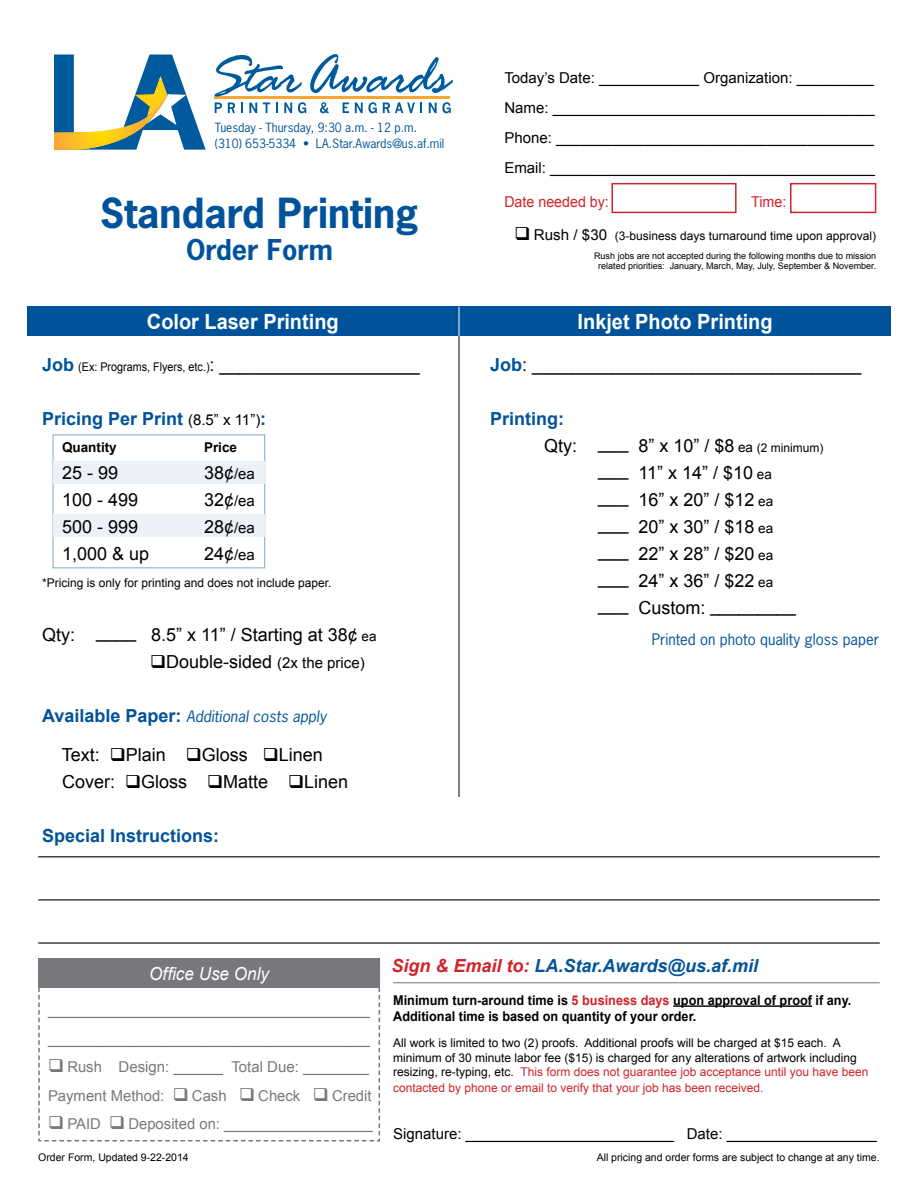
<style>
.page{position:relative;width:918px;height:1188px;background:#fff}
.page>*{position:absolute;margin:0;border:0;box-sizing:border-box;transform-origin:0 0}
.t1{font:700 39px "News Gothic Std";color:#00539b}
.t2{font:700 27px "News Gothic Std";color:#00539b}
.t3{font:700 21px "Arial";color:#fff;scale:.95 1}
.t4{font:18px/27px "Arial";color:#000}
.t5{font:700 18px "Arial";color:#00539b}
.t6{font:italic 700 18px "Arial";color:#00539b}
.t7{font:italic 18px "Arial";color:#fff;scale:.95 1}
.t8{font:15px/30px "Arial";color:#000;text-align:justify}
.t9{font:15px/28.5px "Arial";color:#77787b}
.t10{font:italic 15px "News Gothic Std";color:#00539b}
.t11{font:15px "News Gothic Std";color:#00539b}
.t12{font:15px "Arial";color:#d2232a;scale:.95 1}
.t13{font:700 13.5px/16.2px "Arial";color:#000;scale:.94 1}
.t14{font:700 13.5px "Arial";color:#000}
.t15{font:12px/14.4px "Arial";color:#000}
.t16{font:12px/16.5px "News Gothic Std";color:#00539b}
.t17{font:12px "Arial";color:#d2232a}
.t18{font:12px "Arial";color:#000;scale:.9 1}
.t19{font:10.5px "Arial";color:#000}
.t20{font:9px/10.8px "Arial";color:#000;text-align:center}
.s1{font-size:15px}
.s2{font-weight:700;font-size:18px;color:#00539b}
.s3{font-size:18px}
.s4{font-weight:400;font-size:15px;color:#000}
.s5{font-size:13.5px}
.s6{font-family:"Arial";font-weight:700;font-style:normal;font-size:18px}
.s7{font-weight:700;color:#00539b}
.s8{font-size:12px}
.s9{color:#d2232a}
</style>
<div class="page">
<div style="left:53px;top:435px;width:212px;height:133px;border:1px solid #80a9cd"></div>
<div style="left:53px;top:462px;width:212px;height:22px;background:#ebf1f7"></div>
<div style="left:53px;top:515px;width:212px;height:22px;background:#ebf1f7"></div>
<hr style="left:459px;top:307px;width:1px;height:490px;background:#000">
<div style="left:27px;top:307px;width:432px;height:29px;background:#00539b"></div>
<div style="left:459px;top:307px;width:432px;height:29px;background:#00539b"></div>
<svg style="left:459px;top:307px;width:1px;height:29px"></svg>
<div style="left:611px;top:183px;width:126px;height:30px;background:#fff;border:2px solid #d2232a"></div>
<div style="left:790px;top:183px;width:86px;height:30px;background:#fff;border:2px solid #d2232a"></div>
<hr style="left:393px;top:982px;width:487px;height:1px;background:#77787b">
<svg style="left:38px;top:958px;width:342px;height:184px"></svg>
<div style="left:38px;top:959px;width:342px;height:29px;background:#77787b"></div>
<hr style="left:673px;top:1005px;width:139px;height:2px;background:#000">
<hr style="left:38px;top:856px;width:842px;height:1px;background:#000">
<hr style="left:38px;top:899px;width:842px;height:1px;background:#000">
<hr style="left:38px;top:942px;width:842px;height:2px;background:#000">
<svg style="left:214px;top:54px;width:239px;height:59px"></svg>
<svg style="left:54px;top:55px;width:152px;height:95px"></svg>
<p class="t16" style="left:215px;top:119px;width:231px">Tuesday - Thursday, 9:30 a.m. - 12 p.m. (310) 653-5334 • LA.Star.Awards@us.af.mil</p>
<h1 class="t1" style="left:100px;top:187px;width:320px">Standard Printing</h1>
<h2 class="t2" style="left:186px;top:232px;width:148px">Order Form</h2>
<p class="t8" style="left:504px;top:63px;width:372px">Today’s Date: ____________ Organization: __________ Name: _______________________________________ Phone: _______________________________________ Email: _______________________________________</p>
<p class="t12" style="left:504px;top:192px;width:112px">Date needed by:</p>
<p class="t12" style="left:751px;top:192px;width:38px">Time:</p>
<p class="t15" style="left:515px;top:229px;width:363px">❑ <span class="s1">Rush / $30</span> (3-business days turnaround time upon approval)</p>
<p class="t20" style="left:594px;top:250px;width:284px">Rush jobs are not accepted during the following months due to mission related priorities: January, March, May, July, September &amp; November.</p>
<h3 class="t3" style="left:147px;top:308px;width:203px">Color Laser Printing</h3>
<h3 class="t3" style="left:578px;top:308px;width:207px">Inkjet Photo Printing</h3>
<p class="t18" style="left:42px;top:359px;width:421px"><span class="s2">Job</span> (Ex: Programs, Flyers, etc.)<span class="s3">: ____________________</span></p>
<h3 class="t5" style="left:42px;top:407px;width:226px">Pricing Per Print <span class="s4">(8.5” x 11”)</span>:</h3>
<p class="t14" style="left:62px;top:438px;width:56px">Quantity</p>
<p class="t14" style="left:204px;top:438px;width:35px">Price</p>
<h3 class="t4" style="left:62px;top:459px;width:58px">25 - 99</h3>
<h3 class="t4" style="left:204px;top:459px;width:52px">38¢<span class="s1">/ea</span></h3>
<h3 class="t4" style="left:62px;top:486px;width:78px">100 - 499</h3>
<h3 class="t4" style="left:204px;top:486px;width:52px">32¢<span class="s1">/ea</span></h3>
<h3 class="t4" style="left:62px;top:513px;width:78px">500 - 999</h3>
<h3 class="t4" style="left:204px;top:513px;width:52px">28¢<span class="s1">/ea</span></h3>
<h3 class="t4" style="left:62px;top:540px;width:89px">1,000 &amp; up</h3>
<h3 class="t4" style="left:204px;top:540px;width:52px">24¢<span class="s1">/ea</span></h3>
<p class="t15" style="left:42px;top:575px;width:291px">*Pricing is only for printing and does not include paper.</p>
<h3 class="t4" style="left:42px;top:621px;width:336px">Qty: ____ 8.5” x 11” / Starting at 38¢ <span class="s5">ea</span></h3>
<h3 class="t4" style="left:150px;top:648px;width:216px">❑Double-sided <span class="s1">(2x the price)</span></h3>
<p class="t10" style="left:42px;top:706px;width:286px"><span class="s6">Available Paper:</span> Additional costs apply</p>
<h3 class="t4" style="left:62px;top:741px;width:288px">Text: ❑Plain ❑Gloss ❑Linen<br>Cover: ❑Gloss ❑Matte ❑Linen</h3>
<h3 class="t4" style="left:490px;top:351px;width:373px"><span class="s7">Job</span>: _________________________________</h3>
<h3 class="t5" style="left:490px;top:407px;width:75px">Printing:</h3>
<h3 class="t4" style="left:544px;top:432px;width:281px">Qty: ___ 8” x 10” / $8 <span class="s5">ea</span> <span class="s8">(2 minimum)</span></h3>
<h3 class="t4" style="left:598px;top:459px;width:175px">___ 11” x 14” / $10 <span class="s5">ea</span></h3>
<h3 class="t4" style="left:598px;top:486px;width:176px">___ 16” x 20” / $12 <span class="s5">ea</span></h3>
<h3 class="t4" style="left:598px;top:513px;width:176px">___ 20” x 30” / $18 <span class="s5">ea</span></h3>
<h3 class="t4" style="left:598px;top:540px;width:176px">___ 22” x 28” / $20 <span class="s5">ea</span></h3>
<h3 class="t4" style="left:598px;top:567px;width:176px">___ 24” x 36” / $22 <span class="s5">ea</span></h3>
<h3 class="t4" style="left:598px;top:593px;width:199px">___ Custom: _________</h3>
<p class="t11" style="left:652px;top:630px;width:229px">Printed on photo quality gloss paper</p>
<h3 class="t5" style="left:42px;top:824px;width:179px">Special Instructions:</h3>
<h3 class="t7" style="left:149px;top:962px;width:128px">Office Use Only</h3>
<p class="t9" style="left:48px;top:996px;width:324px">_______________________________________ _______________________________________</p>
<p class="t9" style="left:48px;top:1053px;width:325px">❑ Rush Design: ______ Total Due: ________<br>Payment Method: ❑ Cash ❑ Check ❑ Credit</p>
<p class="t9" style="left:48px;top:1110px;width:326px">❑ PAID ❑ Deposited on: __________________</p>
<h3 class="t6" style="left:392px;top:954px;width:368px"><span class="s9">Sign &amp; Email to:</span> LA.Star.Awards@us.af.mil</h3>
<p class="t13" style="left:393px;top:992px;width:489px">Minimum turn-around time is <span class="s9">5 business days</span> upon approval of proof if any.<br>Additional time is based on quantity of your order.</p>
<p class="t15" style="left:393px;top:1036px;width:477px">All work is limited to two (2) proofs. Additional proofs will be charged at $15 each. A minimum of 30 minute labor fee ($15) is charged for any alterations of artwork including resizing, re-typing, etc. <span class="s9">This form does not guarantee job acceptance until you have been</span></p>
<p class="t17" style="left:393px;top:1080px;width:372px">contacted by phone or email to verify that your job has been received.</p>
<p class="t8" style="left:393px;top:1118px;width:485px">Signature: _________________________ Date: __________________</p>
<p class="t19" style="left:38px;top:1151px;width:152px">Order Form, Updated 9-22-2014</p>
<p class="t19" style="left:597px;top:1151px;width:285px">All pricing and order forms are subject to change at any time.</p>
</div>
